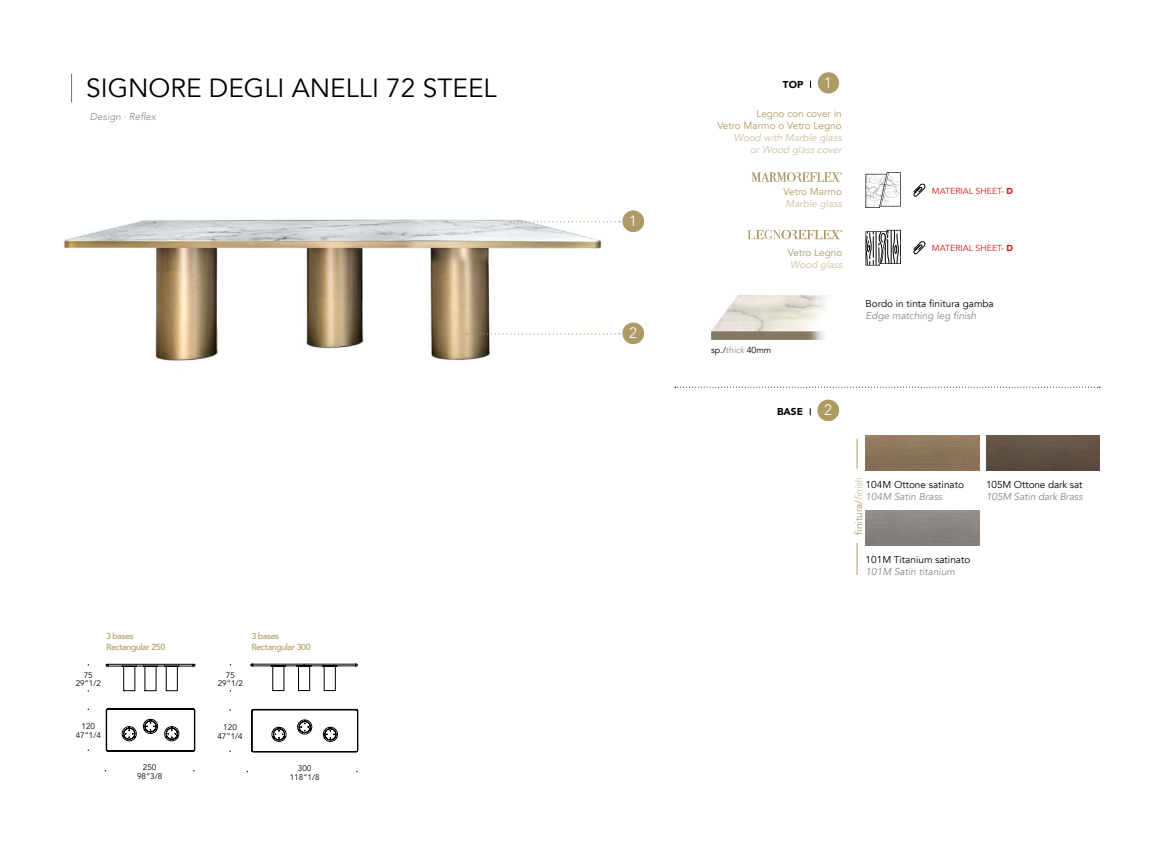
<style>
.page{position:relative;width:1170px;height:851px;background:#fff}
.page>*{position:absolute;margin:0;border:0;box-sizing:border-box;transform-origin:0 0}
.t1{font:26.25px "Avenir";color:#000}
.t2{font:300 15px "Avenir";color:#fff}
.t3{font:10px "Avenir";color:#000}
.t4{font:10px/12px "Avenir";color:#ae9a64;text-align:right}
.t5{font:italic 10px "Avenir";color:#878787}
.t6{font:italic 10px/12px "Avenir";color:#cdc09e;text-align:right}
.t7{font:italic 300 10px "Avenir";color:#878787}
.t8{font:900 10px "Avenir";color:#000}
.t9{font:500 8.75px/10.5px "Avenir";letter-spacing:-.04em;color:#ae9a64}
.t10{font:8.75px "Avenir";color:#cd1719}
.t11{font:8.75px "Avenir";color:#000}
.t12{font:8.12px/8.8px "Avenir";color:#000;text-align:center}
.s1{font-style:italic;color:#878787}
.s2{font-weight:900}
.s3{font-style:italic;color:#cdc09e}
</style>
<div class="page">
<img style="left:63px;top:219px;width:544px;height:142px">
<svg style="left:71px;top:74px;width:1px;height:28px"></svg>
<svg style="left:622px;top:322px;width:22px;height:22px"></svg>
<div style="left:622px;top:322px;width:21px;height:22px;background:#ae9a64;border-radius:50%"></div>
<svg style="left:465px;top:333px;width:155px;height:1px"></svg>
<svg style="left:674px;top:386px;width:425px;height:1px"></svg>
<div style="left:817px;top:72px;width:22px;height:21px;background:#ae9a64;border-radius:50%"></div>
<svg style="left:817px;top:399px;width:22px;height:22px"></svg>
<div style="left:817px;top:399px;width:21px;height:22px;background:#ae9a64;border-radius:50%"></div>
<svg style="left:251px;top:709px;width:107px;height:43px"></svg>
<svg style="left:106px;top:664px;width:89px;height:27px"></svg>
<svg style="left:106px;top:708px;width:89px;height:43px"></svg>
<svg style="left:250px;top:663px;width:107px;height:27px"></svg>
<img style="left:865px;top:435px;width:114px;height:35px">
<img style="left:986px;top:435px;width:113px;height:35px">
<hr style="left:856px;top:543px;width:1px;height:32px;background:#ae9a64">
<hr style="left:856px;top:438px;width:1px;height:30px;background:#ae9a64">
<svg style="left:622px;top:210px;width:22px;height:22px"></svg>
<div style="left:622px;top:210px;width:21px;height:22px;background:#ae9a64;border-radius:50%"></div>
<svg style="left:510px;top:221px;width:110px;height:1px"></svg>
<svg style="left:865px;top:230px;width:35px;height:35px"></svg>
<svg style="left:751px;top:172px;width:90px;height:10px"></svg>
<svg style="left:865px;top:172px;width:35px;height:36px"></svg>
<svg style="left:747px;top:230px;width:95px;height:9px"></svg>
<svg style="left:913px;top:183px;width:13px;height:14px"></svg>
<svg style="left:913px;top:241px;width:13px;height:14px"></svg>
<img style="left:710px;top:295px;width:118px;height:46px">
<h1 class="t1" style="left:86px;top:72px;width:412px">SIGNORE DEGLI ANELLI 72 STEEL</h1>
<p class="t7" style="left:90px;top:110px;width:68px">Design ∙ Reflex</p>
<p class="t9" style="left:106px;top:630px;width:61px">3 bases<br>Rectangular 250</p>
<p class="t9" style="left:251px;top:630px;width:61px">3 bases<br>Rectangular 300</p>
<p class="t12" style="left:218px;top:670px;width:27px">75<br>29”1/2</p>
<p class="t12" style="left:76px;top:670px;width:27px">75<br>29”1/2</p>
<p class="t12" style="left:76px;top:721px;width:27px">120<br>47”1/4</p>
<p class="t12" style="left:217px;top:722px;width:27px">120<br>47”1/4</p>
<p class="t12" style="left:137px;top:763px;width:27px">250<br>98”3/8</p>
<p class="t12" style="left:290px;top:764px;width:31px">300<br>118”1/8</p>
<h2 class="t2" style="left:629px;top:212px;width:9px">1</h2>
<h2 class="t2" style="left:629px;top:324px;width:9px">2</h2>
<p class="t8" style="left:782px;top:76px;width:22px">TOP</p>
<h2 class="t2" style="left:824px;top:74px;width:9px">1</h2>
<p class="t4" style="left:717px;top:108px;width:126px">Legno con cover in<br>Vetro Marmo o Vetro Legno</p>
<p class="t6" style="left:733px;top:132px;width:109px">Wood with Marble glass or Wood glass cover</p>
<p class="t4" style="left:783px;top:186px;width:60px">Vetro Marmo</p>
<p class="t6" style="left:785px;top:198px;width:58px">Marble glass</p>
<p class="t4" style="left:788px;top:247px;width:56px">Vetro Legno</p>
<p class="t6" style="left:790px;top:259px;width:54px">Wood glass</p>
<p class="t11" style="left:711px;top:344px;width:62px">sp./<span class="s1">thick</span> 40mm</p>
<p class="t8" style="left:777px;top:403px;width:27px">BASE</p>
<h2 class="t2" style="left:824px;top:401px;width:9px">2</h2>
<p class="t10" style="left:931px;top:186px;width:82px">MATERIAL SHEET- <span class="s2">D</span></p>
<p class="t10" style="left:931px;top:243px;width:82px">MATERIAL SHEET- <span class="s2">D</span></p>
<p class="t3" style="left:865px;top:297px;width:130px">Bordo in tinta finitura gamba</p>
<p class="t5" style="left:865px;top:309px;width:112px">Edge matching leg finish</p>
<p class="t4" style="left:852px;top:534px;width:59px;rotate:-90deg">finitura/<span class="s3">finish</span></p>
<p class="t3" style="left:865px;top:478px;width:100px">104M Ottone satinato</p>
<p class="t5" style="left:865px;top:490px;width:78px">104M Satin Brass</p>
<p class="t3" style="left:865px;top:553px;width:106px">101M Titanium satinato</p>
<p class="t5" style="left:865px;top:565px;width:91px">101M Satin titanium</p>
<p class="t3" style="left:986px;top:478px;width:98px">105M Ottone dark sat</p>
<p class="t5" style="left:986px;top:490px;width:98px">105M Satin dark Brass</p>
</div>
